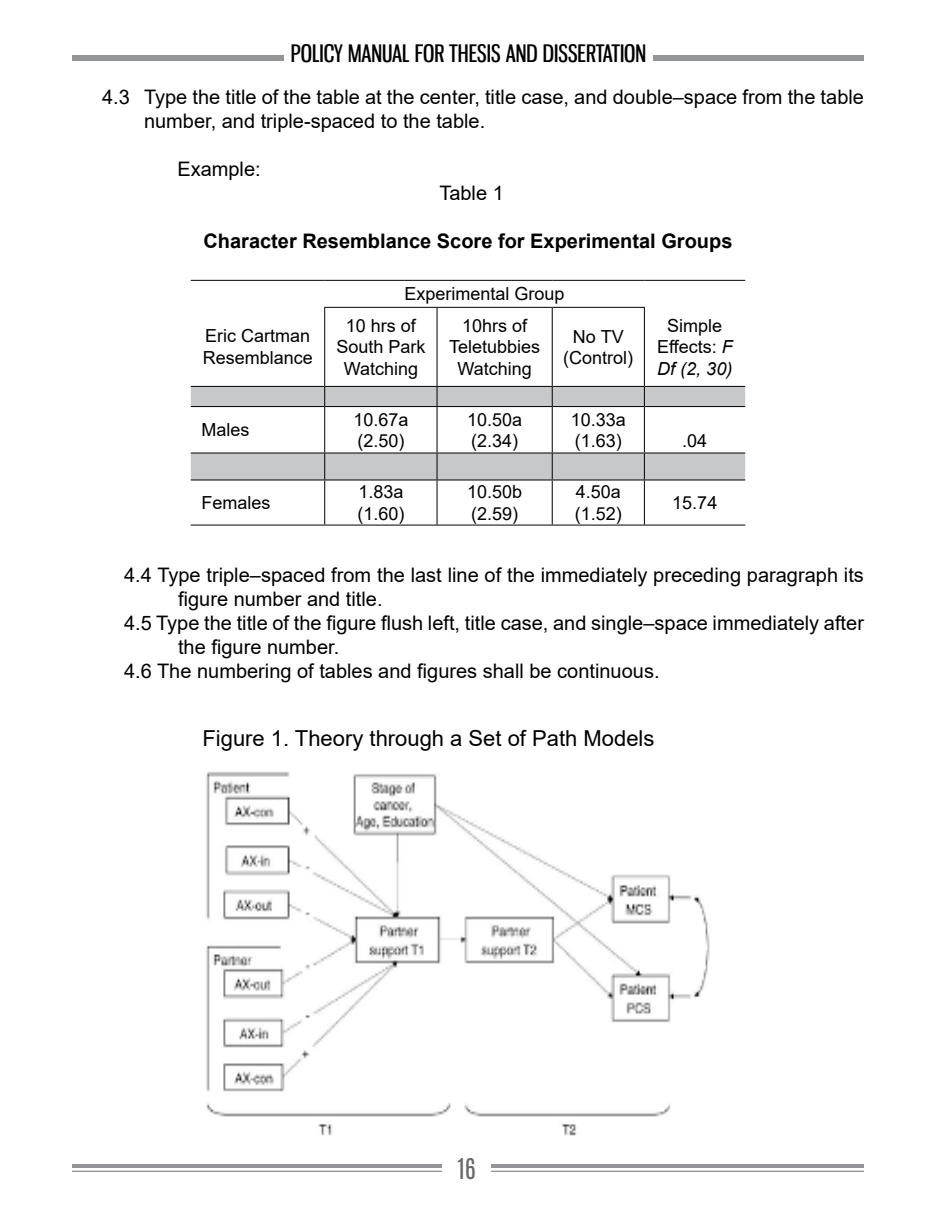
<style>
.page{position:relative;width:936px;height:1224px;background:#fff}
.page>*{position:absolute;margin:0;border:0;box-sizing:border-box;transform-origin:0 0}
.t1{font:24px "Gnuolane Rg";color:#000}
.t2{font:24px "Antonio";color:#67686b}
.t3{font:22px "Arial";color:#000}
.t4{font:20px/24px "Arial";color:#000}
.t5{font:700 20px "Arial";color:#000}
.t6{font:18px/21.6px "Arial";color:#000}
.s1{font-style:italic}
</style>
<div class="page">
<hr style="left:72px;top:1164px;width:792px;height:4px;background:#939598">
<hr style="left:72px;top:1171px;width:792px;height:1px;background:#939598">
<div style="left:72px;top:55px;width:792px;height:6px;background:#939598"></div>
<div style="left:442px;top:1152px;width:49px;height:48px;background:#fff"></div>
<div style="left:284px;top:43px;width:369px;height:35px;background:#fff"></div>
<svg style="left:191px;top:387px;width:554px;height:93px;fill:#c7c8ca"></svg>
<hr style="left:191px;top:280px;width:134px;height:1px;background:#000">
<hr style="left:325px;top:280px;width:112px;height:1px;background:#000">
<hr style="left:437px;top:280px;width:115px;height:1px;background:#000">
<hr style="left:552px;top:280px;width:92px;height:1px;background:#000">
<hr style="left:644px;top:280px;width:101px;height:1px;background:#000">
<hr style="left:324px;top:308px;width:1px;height:78px;background:#000">
<hr style="left:437px;top:308px;width:1px;height:78px;background:#000">
<hr style="left:552px;top:308px;width:1px;height:78px;background:#000">
<hr style="left:644px;top:308px;width:1px;height:78px;background:#000">
<svg style="left:324px;top:387px;width:1px;height:19px"></svg>
<svg style="left:437px;top:387px;width:1px;height:19px"></svg>
<svg style="left:552px;top:387px;width:1px;height:19px"></svg>
<svg style="left:644px;top:387px;width:1px;height:19px"></svg>
<hr style="left:324px;top:407px;width:1px;height:45px;background:#000">
<hr style="left:437px;top:407px;width:1px;height:45px;background:#000">
<hr style="left:552px;top:407px;width:1px;height:45px;background:#000">
<hr style="left:644px;top:407px;width:1px;height:45px;background:#000">
<hr style="left:191px;top:452px;width:134px;height:2px;background:#000">
<hr style="left:325px;top:452px;width:112px;height:2px;background:#000">
<svg style="left:324px;top:454px;width:1px;height:26px"></svg>
<hr style="left:437px;top:452px;width:115px;height:2px;background:#000">
<svg style="left:437px;top:454px;width:1px;height:26px"></svg>
<hr style="left:552px;top:452px;width:92px;height:2px;background:#000">
<svg style="left:552px;top:454px;width:1px;height:26px"></svg>
<hr style="left:644px;top:452px;width:101px;height:2px;background:#000">
<svg style="left:644px;top:454px;width:1px;height:26px"></svg>
<hr style="left:191px;top:480px;width:134px;height:1px;background:#000">
<hr style="left:325px;top:480px;width:112px;height:1px;background:#000">
<hr style="left:324px;top:481px;width:1px;height:44px;background:#000">
<hr style="left:437px;top:480px;width:115px;height:1px;background:#000">
<hr style="left:437px;top:481px;width:1px;height:44px;background:#000">
<hr style="left:552px;top:480px;width:92px;height:1px;background:#000">
<hr style="left:552px;top:481px;width:1px;height:44px;background:#000">
<hr style="left:644px;top:480px;width:101px;height:1px;background:#000">
<hr style="left:644px;top:481px;width:1px;height:44px;background:#000">
<hr style="left:191px;top:525px;width:134px;height:1px;background:#000">
<hr style="left:325px;top:525px;width:112px;height:1px;background:#000">
<hr style="left:437px;top:525px;width:115px;height:1px;background:#000">
<hr style="left:552px;top:525px;width:92px;height:1px;background:#000">
<hr style="left:644px;top:525px;width:101px;height:1px;background:#000">
<hr style="left:324px;top:307px;width:113px;height:1px;background:#000">
<hr style="left:437px;top:307px;width:115px;height:1px;background:#000">
<hr style="left:552px;top:307px;width:93px;height:1px;background:#000">
<hr style="left:191px;top:386px;width:134px;height:1px;background:#000">
<hr style="left:325px;top:386px;width:112px;height:1px;background:#000">
<hr style="left:437px;top:386px;width:115px;height:1px;background:#000">
<hr style="left:552px;top:386px;width:92px;height:1px;background:#000">
<hr style="left:644px;top:386px;width:101px;height:1px;background:#000">
<hr style="left:191px;top:406px;width:134px;height:1px;background:#000">
<hr style="left:325px;top:406px;width:112px;height:1px;background:#000">
<hr style="left:437px;top:406px;width:115px;height:1px;background:#000">
<hr style="left:552px;top:406px;width:92px;height:1px;background:#000">
<hr style="left:644px;top:406px;width:101px;height:1px;background:#000">
<img style="left:206px;top:771px;width:504px;height:365px">
<p class="t1" style="left:291px;top:39px;width:357px">POLICY MANUAL FOR THESIS AND DISSERTATION</p>
<p class="t4" style="left:144px;top:85px;width:722px;text-indent:-42px">4.3 Type the title of the table at the center, title case, and double–space from the table number, and triple-spaced to the table.</p>
<p class="t4" style="left:177px;top:157px;width:85px">Example:</p>
<p class="t4" style="left:439px;top:181px;width:66px">Table 1</p>
<p class="t5" style="left:203px;top:227px;width:531px">Character Resemblance Score for Experimental Groups</p>
<p class="t6" style="left:405px;top:283px;width:162px">Experimental Group</p>
<p class="t6" style="left:203px;top:325px;width:112px">Eric Cartman<br>Resemblance</p>
<p class="t6" style="left:336px;top:315px;width:91px;text-align:center">10 hrs of<br>South Park<br>Watching</p>
<p class="t6" style="left:449px;top:315px;width:93px;text-align:center">10hrs of<br>Teletubbies<br>Watching</p>
<p class="t6" style="left:563px;top:325px;width:72px;text-align:center">No TV (Control)</p>
<p class="t6" style="left:657px;top:314px;width:77px;text-align:center">Simple<br>Effects: <span class="s1">F<br>Df (2, 30)</span></p>
<p class="t6" style="left:202px;top:419px;width:50px">Males</p>
<p class="t6" style="left:353px;top:408px;width:57px">10.67a (2.50)</p>
<p class="t6" style="left:467px;top:408px;width:57px">10.50a (2.34)</p>
<p class="t6" style="left:571px;top:408px;width:57px">10.33a (1.63)</p>
<p class="t6" style="left:682px;top:430px;width:27px">.04</p>
<p class="t6" style="left:202px;top:492px;width:71px">Females</p>
<p class="t6" style="left:357px;top:481px;width:49px">1.83a (1.60)</p>
<p class="t6" style="left:467px;top:481px;width:57px">10.50b (2.59)</p>
<p class="t6" style="left:575px;top:481px;width:49px">4.50a (1.52)</p>
<p class="t6" style="left:672px;top:492px;width:47px">15.74</p>
<p class="t4" style="left:124px;top:562px;width:741px">4.4 Type triple–spaced from the last line of the immediately preceding paragraph its</p>
<p class="t4" style="left:178px;top:586px;width:206px">figure number and title.</p>
<p class="t4" style="left:124px;top:610px;width:741px">4.5 Type the title of the figure flush left, title case, and single–space immediately after</p>
<p class="t4" style="left:178px;top:634px;width:163px">the figure number.</p>
<p class="t4" style="left:124px;top:658px;width:537px">4.6 The numbering of tables and figures shall be continuous.</p>
<p class="t3" style="left:202px;top:723px;width:454px">Figure 1. Theory through a Set of Path Models</p>
<p class="t2" style="left:458px;top:1152px;width:20px">16</p>
</div>
